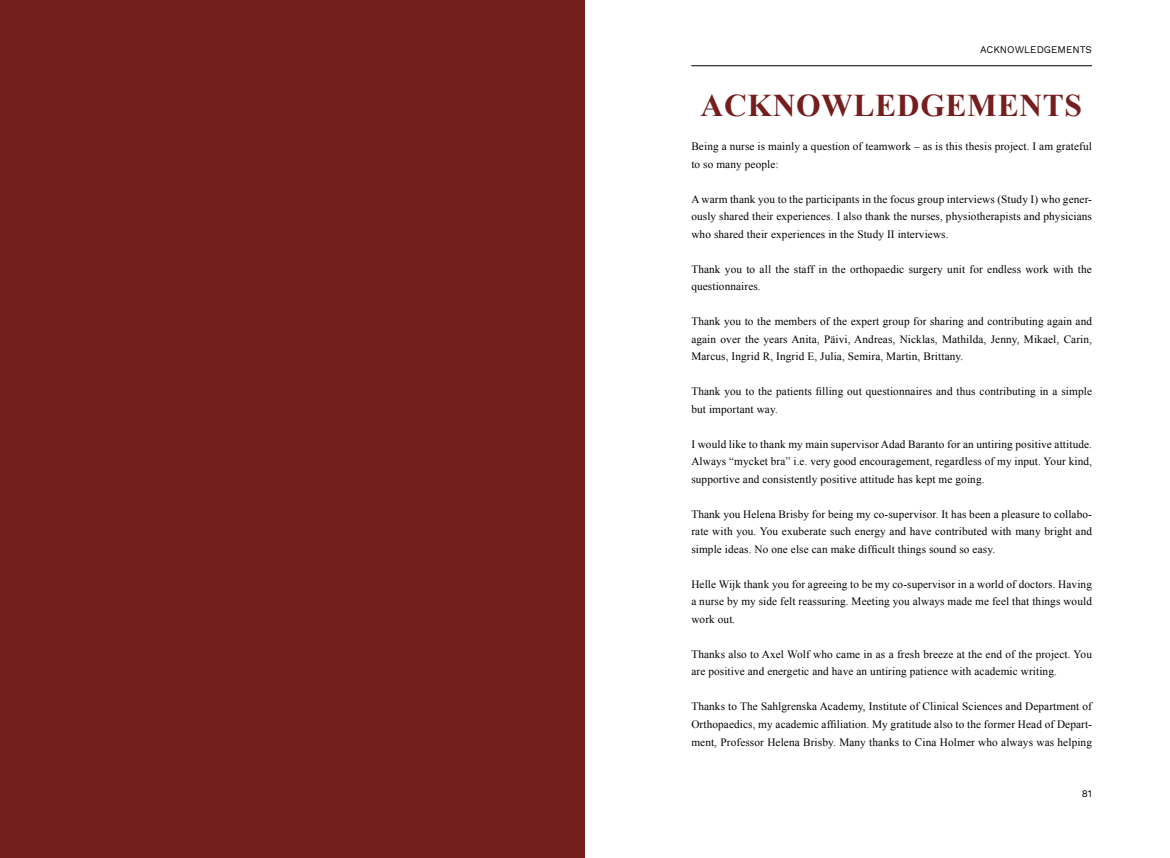
<style>
.page{position:relative;width:1170px;height:858px;background:#fff}
.page>*{position:absolute;margin:0;border:0;box-sizing:border-box;transform-origin:0 0}
.t1{font:700 31.62px "Times New Roman";letter-spacing:.02em;color:#751e1e}
.t2{font:11.25px/17.5px "Times New Roman";letter-spacing:.01em;color:#000;text-align:justify}
.t3{font:10px "Work Sans";color:#000}
</style>
<div class="page">
<div style="left:0;top:0;width:585px;height:857px;background:#751e1e"></div>
<hr style="left:691px;top:65px;width:400px;height:1px;background:#000">
<p class="t3" style="left:980px;top:44px;width:113px">ACKNOWLEDGEMENTS</p>
<h1 class="t1" style="left:700px;top:83px;width:383px">ACKNOWLEDGEMENTS</h1>
<p class="t2" style="left:691px;top:137px;width:402px">Being a nurse is mainly a question of teamwork – as is this thesis project. I am grateful to so many people:</p>
<p class="t2" style="left:691px;top:190px;width:402px">A warm thank you to the participants in the focus group interviews (Study I) who gener&shy;ously shared their experiences. I also thank the nurses, physiotherapists and physicians who shared their experiences in the Study II interviews.</p>
<p class="t2" style="left:691px;top:260px;width:402px">Thank you to all the staff in the orthopaedic surgery unit for endless work with the questionnaires.</p>
<p class="t2" style="left:691px;top:312px;width:402px">Thank you to the members of the expert group for sharing and contributing again and again over the years Anita, Päivi, Andreas, Nicklas, Mathilda, Jenny, Mikael, Carin, Marcus, Ingrid R, Ingrid E, Julia, Semira, Martin, Brittany.</p>
<p class="t2" style="left:691px;top:382px;width:402px">Thank you to the patients filling out questionnaires and thus contributing in a simple but important way.</p>
<p class="t2" style="left:691px;top:435px;width:402px">I would like to thank my main supervisor Adad Baranto for an untiring positive attitude.<br>Always “mycket bra” i.e. very good encouragement, regardless of my input. Your kind, supportive and consistently positive attitude has kept me going.</p>
<p class="t2" style="left:691px;top:505px;width:402px">Thank you Helena Brisby for being my co-supervisor. It has been a pleasure to collabo&shy;rate with you. You exuberate such energy and have contributed with many bright and simple ideas. No one else can make difficult things sound so easy.</p>
<p class="t2" style="left:691px;top:575px;width:402px">Helle Wijk thank you for agreeing to be my co-supervisor in a world of doctors. Having a nurse by my side felt reassuring. Meeting you always made me feel that things would work out.</p>
<p class="t2" style="left:691px;top:645px;width:402px">Thanks also to Axel Wolf who came in as a fresh breeze at the end of the project. You are positive and energetic and have an untiring patience with academic writing.</p>
<p class="t2" style="left:691px;top:697px;width:402px">Thanks to The Sahlgrenska Academy, Institute of Clinical Sciences and Department of Orthopaedics, my academic affiliation. My gratitude also to the former Head of Depart&shy;ment, Professor Helena Brisby. Many thanks to Cina Holmer who always was helping</p>
<p class="t3" style="left:1081px;top:787px;width:12px">81</p>
</div>
